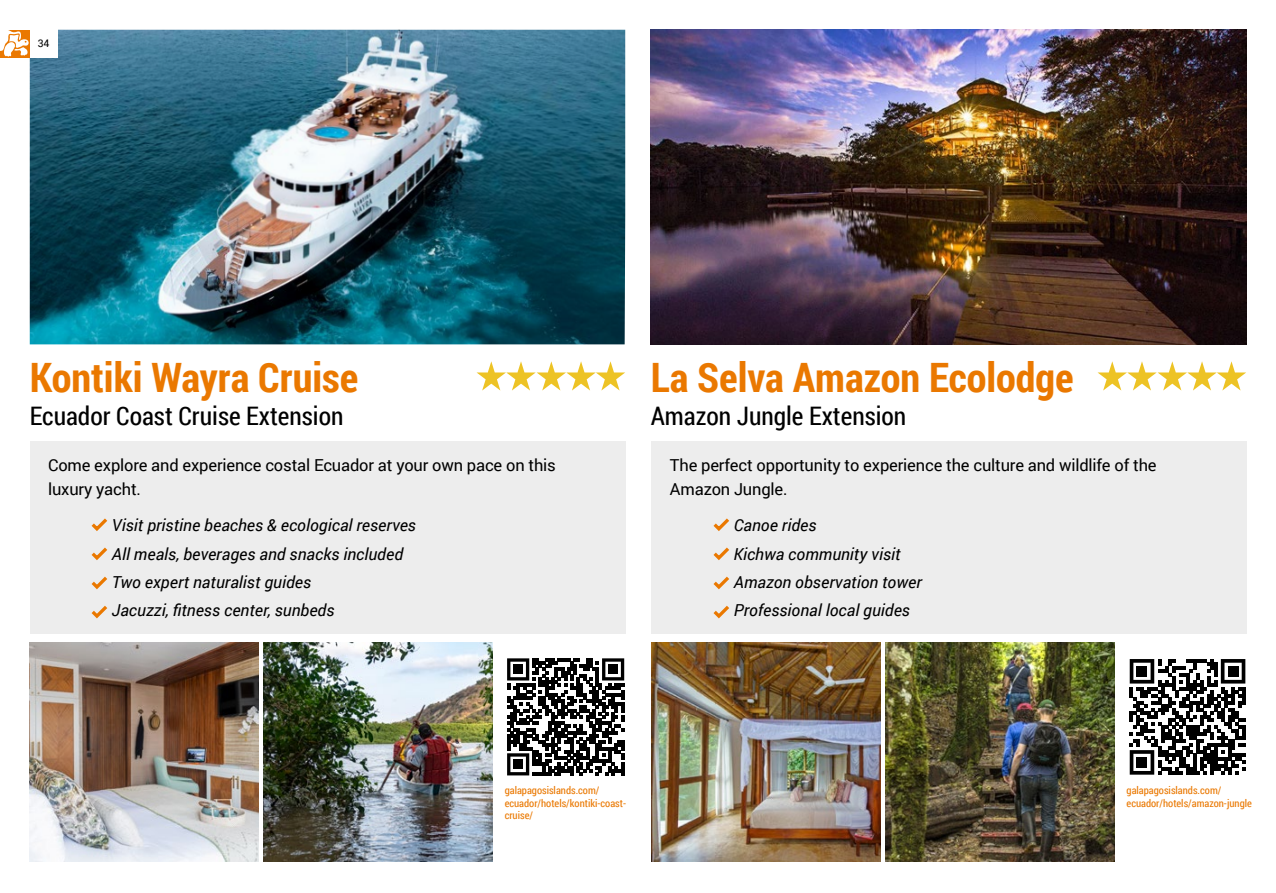
<style>
.page{position:relative;width:1276px;height:893px;background:#fff}
.page>*{position:absolute;margin:0;border:0;box-sizing:border-box;transform-origin:0 0}
.t1{font:700 40.5px "Roboto Condensed";color:#ea7800}
.t2{font:25.5px "Roboto Condensed";color:#000}
.t3{font:italic 16.5px/28.2px "Roboto";color:#000}
.t4{font:16.5px/24px "Roboto";letter-spacing:-.01em;color:#000}
.t5{font:10.5px/12.6px "Roboto Condensed";color:#ea7800}
.t6{font:10.5px "Roboto";color:#000}
</style>
<div class="page">
<img style="left:30px;top:30px;width:595px;height:314px">
<img style="left:651px;top:30px;width:595px;height:314px">
<svg style="left:507px;top:658px;width:117px;height:117px"></svg>
<div style="left:513px;top:665px;width:10px;height:9px;background:#000"></div>
<div style="left:608px;top:665px;width:10px;height:9px;background:#000"></div>
<div style="left:513px;top:760px;width:10px;height:9px;background:#000"></div>
<svg style="left:1129px;top:659px;width:116px;height:116px"></svg>
<div style="left:1136px;top:666px;width:11px;height:10px;background:#000"></div>
<div style="left:1227px;top:666px;width:11px;height:10px;background:#000"></div>
<div style="left:1136px;top:757px;width:11px;height:11px;background:#000"></div>
<div style="left:30px;top:441px;width:595px;height:193px;background:#ededed"></div>
<div style="left:652px;top:441px;width:595px;height:193px;background:#ededed"></div>
<img style="left:263px;top:642px;width:230px;height:220px">
<img style="left:885px;top:642px;width:230px;height:220px">
<img style="left:30px;top:642px;width:228px;height:220px">
<img style="left:652px;top:642px;width:228px;height:220px">
<svg style="left:91px;top:518px;width:17px;height:13px"></svg>
<svg style="left:713px;top:518px;width:17px;height:13px"></svg>
<svg style="left:91px;top:576px;width:17px;height:14px"></svg>
<svg style="left:713px;top:576px;width:16px;height:14px"></svg>
<svg style="left:91px;top:547px;width:17px;height:13px"></svg>
<svg style="left:713px;top:547px;width:17px;height:13px"></svg>
<svg style="left:91px;top:605px;width:17px;height:14px"></svg>
<svg style="left:713px;top:605px;width:16px;height:14px"></svg>
<svg style="left:1097px;top:361px;width:149px;height:30px"></svg>
<svg style="left:476px;top:361px;width:149px;height:30px"></svg>
<div style="left:10px;top:29px;width:48px;height:28px;background:#fff"></div>
<div style="left:0;top:30px;width:30px;height:27px;background:#ea7800"></div>
<svg style="left:0;top:30px;width:29px;height:27px"></svg>
<p class="t6" style="left:38px;top:36px;width:13px">34</p>
<h1 class="t1" style="left:30px;top:349px;width:330px">Kontiki Wayra Cruise</h1>
<h2 class="t2" style="left:30px;top:398px;width:315px">Ecuador Coast Cruise Extension</h2>
<p class="t4" style="left:48px;top:452px;width:509px">Come explore and experience costal Ecuador at your own pace on this luxury yacht.</p>
<p class="t3" style="left:112px;top:511px;width:306px">Visit pristine beaches &amp; ecological reserves All meals, beverages and snacks included Two expert naturalist guides<br>Jacuzzi, fitness center, sunbeds</p>
<h1 class="t1" style="left:651px;top:349px;width:424px">La Selva Amazon Ecolodge</h1>
<h2 class="t2" style="left:651px;top:398px;width:257px">Amazon Jungle Extension</h2>
<p class="t4" style="left:670px;top:452px;width:488px">The perfect opportunity to experience the culture and wildlife of the<br>Amazon Jungle.</p>
<p class="t3" style="left:734px;top:511px;width:190px">Canoe rides<br>Kichwa community visit<br>Amazon observation tower<br>Professional local guides</p>
<p class="t5" style="left:505px;top:784px;width:96px">galapagosislands.com/</p>
<p class="t5" style="left:505px;top:809px;width:30px">cruise/</p>
<p class="t5" style="left:505px;top:796px;width:123px">ecuador/hotels/kontiki-coast-</p>
<p class="t5" style="left:1126px;top:784px;width:127px">galapagosislands.com/ ecuador/hotels/amazon-jungle</p>
</div>
